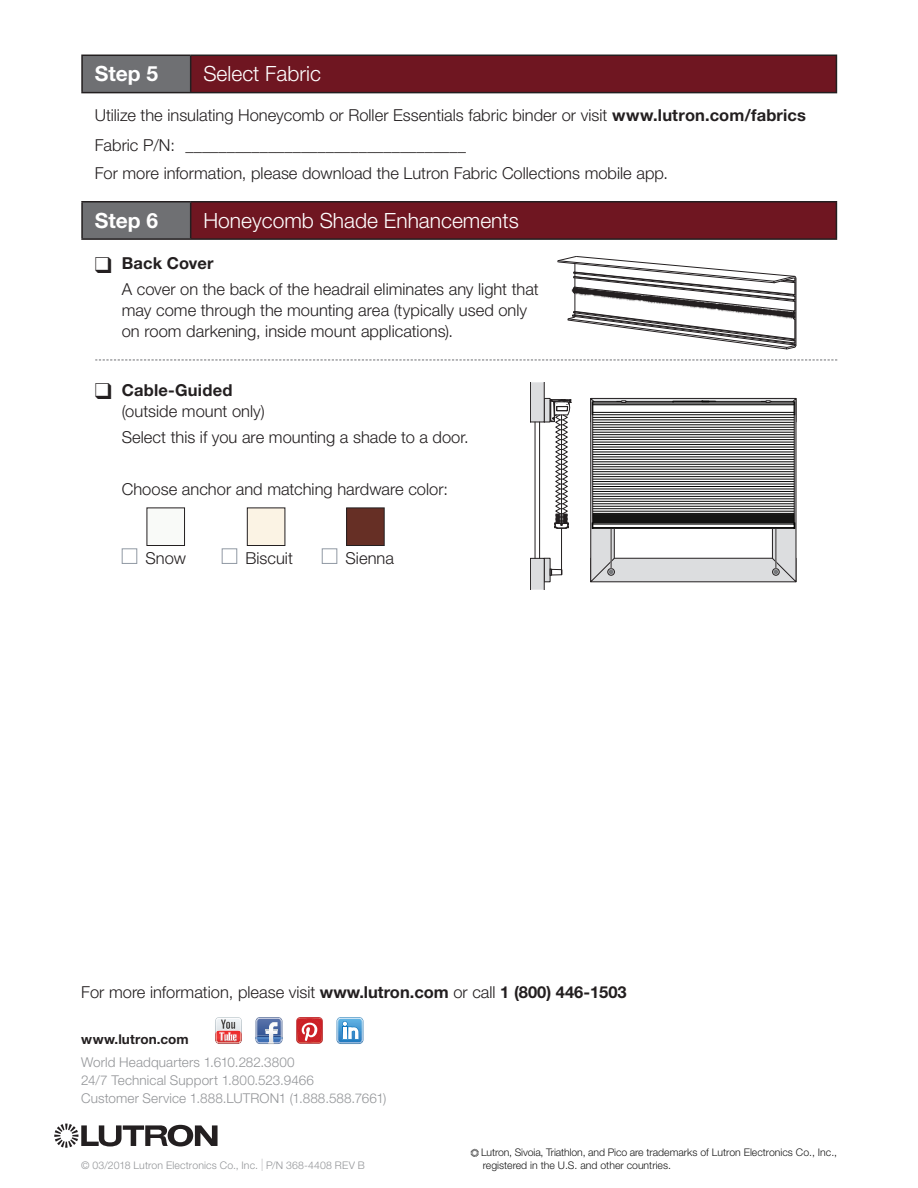
<style>
.page{position:relative;width:918px;height:1188px;background:#fff}
.page>*{position:absolute;margin:0;border:0;box-sizing:border-box;transform-origin:0 0}
.t1{font:300 21px "Helvetica Neue LT Std";color:#fff}
.t2{font:700 21px "Helvetica Neue LT Std";color:#fff}
.t3{font:300 16.5px/21px "Helvetica Neue LT Std";color:#231f20}
.t4{font:700 16.5px "Helvetica Neue LT Std";letter-spacing:.01em;color:#231f20}
.t5{font:300 13.5px/18px "Helvetica Neue LT Std";letter-spacing:.01em;color:#939598}
.t6{font:700 13.5px "Helvetica Neue LT Std";letter-spacing:.005em;color:#231f20}
.t7{font:300 10.5px/12.6px "Helvetica Neue LT Std";color:#191919}
.t8{font:300 10.5px "Helvetica Neue LT Std";letter-spacing:.015em;color:#939598}
.s1{font-weight:700}
.s2{font-weight:200;font-size:17.25px}
.s3{font-family:"IF Lutron Sunburst";font-weight:400}
</style>
<div class="page">
<div style="left:82px;top:55px;width:109px;height:38px;background:#6f7073"></div>
<div style="left:191px;top:55px;width:645px;height:38px;background:#6f1621"></div>
<hr style="left:81px;top:55px;width:110px;height:1px;background:#231f20">
<hr style="left:81px;top:56px;width:2px;height:36px;background:#231f20">
<hr style="left:191px;top:55px;width:646px;height:1px;background:#231f20">
<hr style="left:190px;top:56px;width:1px;height:36px;background:#231f20">
<hr style="left:836px;top:56px;width:1px;height:36px;background:#231f20">
<hr style="left:81px;top:92px;width:756px;height:1px;background:#231f20">
<div style="left:82px;top:202px;width:109px;height:37px;background:#6f7073"></div>
<div style="left:191px;top:202px;width:645px;height:37px;background:#6f1621"></div>
<hr style="left:81px;top:201px;width:110px;height:1px;background:#231f20">
<hr style="left:81px;top:202px;width:2px;height:36px;background:#231f20">
<hr style="left:191px;top:201px;width:646px;height:1px;background:#231f20">
<hr style="left:190px;top:202px;width:1px;height:36px;background:#231f20">
<hr style="left:836px;top:202px;width:1px;height:36px;background:#231f20">
<hr style="left:81px;top:238px;width:756px;height:2px;background:#231f20">
<div style="left:122px;top:548px;width:15px;height:16px;border:1px solid #9199a4"></div>
<div style="left:222px;top:548px;width:15px;height:16px;border:1px solid #9199a4"></div>
<div style="left:322px;top:548px;width:15px;height:16px;border:1px solid #9199a4"></div>
<div style="left:247px;top:508px;width:38px;height:38px;background:#fbf3e4"></div>
<div style="left:247px;top:508px;width:38px;height:38px;border:1px solid #231f20"></div>
<div style="left:147px;top:508px;width:38px;height:38px;background:#f9faf8"></div>
<div style="left:147px;top:508px;width:38px;height:38px;border:1px solid #231f20"></div>
<div style="left:347px;top:508px;width:37px;height:38px;background:#662f25"></div>
<div style="left:347px;top:508px;width:37px;height:38px;border:1px solid #231f20"></div>
<svg style="left:54px;top:1124px;width:164px;height:24px"></svg>
<svg style="left:296px;top:1017px;width:27px;height:27px"></svg>
<svg style="left:336px;top:1017px;width:27px;height:27px"></svg>
<svg style="left:215px;top:1017px;width:27px;height:27px"></svg>
<svg style="left:255px;top:1017px;width:28px;height:27px"></svg>
<svg style="left:558px;top:256px;width:238px;height:93px"></svg>
<div style="left:544px;top:398px;width:6px;height:24px;background:#dcdddf"></div>
<div style="left:544px;top:398px;width:6px;height:24px;border:1px solid #231f20"></div>
<div style="left:544px;top:558px;width:6px;height:24px;background:#dcdddf"></div>
<div style="left:544px;top:558px;width:6px;height:24px;border:1px solid #231f20"></div>
<svg style="left:627px;top:400px;width:134px;height:2px"></svg>
<div style="left:591px;top:398px;width:205px;height:24px;border:1px solid #231f20"></div>
<div style="left:591px;top:558px;width:205px;height:24px;background:#dcdddf"></div>
<div style="left:591px;top:558px;width:205px;height:24px;border:1px solid #231f20"></div>
<svg style="left:530px;top:382px;width:14px;height:40px"></svg>
<svg style="left:530px;top:558px;width:14px;height:32px"></svg>
<hr style="left:535px;top:422px;width:1px;height:136px;background:#231f20">
<hr style="left:539px;top:422px;width:1px;height:136px;background:#231f20">
<div style="left:551px;top:569px;width:11px;height:6px;border:1px solid #231f20"></div>
<hr style="left:561px;top:528px;width:1px;height:42px;background:#231f20">
<svg style="left:550px;top:399px;width:21px;height:130px"></svg>
<svg style="left:627px;top:411px;width:134px;height:102px"></svg>
<hr style="left:593px;top:417px;width:201px;height:1px;background:#050504">
<hr style="left:593px;top:422px;width:201px;height:1px;background:#050504">
<hr style="left:593px;top:427px;width:201px;height:1px;background:#050504">
<hr style="left:593px;top:432px;width:201px;height:1px;background:#050504">
<hr style="left:593px;top:437px;width:201px;height:1px;background:#050504">
<hr style="left:593px;top:442px;width:201px;height:1px;background:#050504">
<hr style="left:593px;top:447px;width:201px;height:1px;background:#050504">
<hr style="left:593px;top:452px;width:201px;height:1px;background:#050504">
<hr style="left:593px;top:457px;width:201px;height:1px;background:#050504">
<hr style="left:593px;top:462px;width:201px;height:1px;background:#050504">
<hr style="left:593px;top:467px;width:201px;height:1px;background:#050504">
<hr style="left:593px;top:471px;width:201px;height:1px;background:#050504">
<hr style="left:593px;top:476px;width:201px;height:1px;background:#050504">
<hr style="left:593px;top:481px;width:201px;height:1px;background:#050504">
<hr style="left:593px;top:486px;width:201px;height:1px;background:#050504">
<hr style="left:593px;top:491px;width:201px;height:1px;background:#050504">
<hr style="left:593px;top:496px;width:201px;height:1px;background:#050504">
<hr style="left:593px;top:501px;width:201px;height:1px;background:#050504">
<hr style="left:593px;top:506px;width:201px;height:1px;background:#050504">
<hr style="left:593px;top:420px;width:201px;height:1px;background:#050504">
<hr style="left:593px;top:425px;width:201px;height:1px;background:#050504">
<hr style="left:593px;top:429px;width:201px;height:1px;background:#050504">
<hr style="left:593px;top:434px;width:201px;height:1px;background:#050504">
<hr style="left:593px;top:439px;width:201px;height:1px;background:#050504">
<hr style="left:593px;top:444px;width:201px;height:1px;background:#050504">
<hr style="left:593px;top:449px;width:201px;height:1px;background:#050504">
<hr style="left:593px;top:454px;width:201px;height:1px;background:#050504">
<hr style="left:593px;top:459px;width:201px;height:1px;background:#050504">
<hr style="left:593px;top:464px;width:201px;height:1px;background:#050504">
<hr style="left:593px;top:469px;width:201px;height:1px;background:#050504">
<hr style="left:593px;top:474px;width:201px;height:1px;background:#050504">
<hr style="left:593px;top:479px;width:201px;height:1px;background:#050504">
<hr style="left:593px;top:484px;width:201px;height:1px;background:#050504">
<hr style="left:593px;top:489px;width:201px;height:1px;background:#050504">
<hr style="left:593px;top:494px;width:201px;height:1px;background:#050504">
<hr style="left:593px;top:499px;width:201px;height:1px;background:#050504">
<hr style="left:593px;top:504px;width:201px;height:1px;background:#050504">
<hr style="left:593px;top:508px;width:201px;height:1px;background:#050504">
<hr style="left:593px;top:511px;width:201px;height:1px;background:#050504">
<hr style="left:593px;top:513px;width:201px;height:1px;background:#050504">
<hr style="left:593px;top:514px;width:201px;height:1px;background:#050504">
<hr style="left:593px;top:515px;width:201px;height:1px;background:#050504">
<hr style="left:593px;top:516px;width:201px;height:1px;background:#050504">
<hr style="left:593px;top:517px;width:201px;height:1px;background:#050504">
<hr style="left:593px;top:518px;width:201px;height:1px;background:#050504">
<hr style="left:593px;top:519px;width:201px;height:1px;background:#050504">
<hr style="left:593px;top:520px;width:201px;height:1px;background:#050504">
<hr style="left:593px;top:521px;width:201px;height:1px;background:#050504">
<hr style="left:593px;top:522px;width:201px;height:1px;background:#050504">
<hr style="left:592px;top:414px;width:202px;height:1px;background:#050504">
<hr style="left:593px;top:412px;width:201px;height:1px;background:#050504">
<hr style="left:593px;top:405px;width:201px;height:1px;background:#050504">
<hr style="left:592px;top:404px;width:203px;height:1px;background:#050504">
<hr style="left:592px;top:402px;width:202px;height:1px;background:#050504">
<svg style="left:672px;top:401px;width:45px;height:2px"></svg>
<svg style="left:591px;top:398px;width:36px;height:184px"></svg>
<svg style="left:761px;top:398px;width:35px;height:184px"></svg>
<hr style="left:593px;top:524px;width:201px;height:1px;background:#050504">
<hr style="left:593px;top:527px;width:201px;height:1px;background:#050504">
<svg style="left:95px;top:360px;width:742px;height:1px"></svg>
<p class="t2" style="left:95px;top:66px;width:65px">Step 5</p>
<p class="t1" style="left:203px;top:66px;width:119px">Select Fabric</p>
<p class="t3" style="left:95px;top:101px;width:713px;line-height:30px">Utilize the insulating Honeycomb or Roller Essentials fabric binder or visit <span class="s1">www.lutron.com/fabrics<br></span>Fabric P/N: __________________________________</p>
<p class="t3" style="left:95px;top:164px;width:575px">For more information, please download the Lutron Fabric Collections mobile app.</p>
<p class="t2" style="left:95px;top:213px;width:65px">Step 6</p>
<p class="t1" style="left:203px;top:213px;width:317px">Honeycomb Shade Enhancements</p>
<p class="t4" style="left:122px;top:257px;width:93px">Back Cover</p>
<p class="t3" style="left:122px;top:280px;width:418px">A cover on the back of the headrail eliminates any light that may come through the mounting area (typically used only on room darkening, inside mount applications).</p>
<p class="t4" style="left:122px;top:384px;width:112px">Cable-Guided</p>
<p class="t3" style="left:122px;top:399px;width:349px;line-height:26.4px">(outside mount only)<br>Select this if you are mounting a shade to a door.</p>
<p class="t3" style="left:122px;top:480px;width:328px">Choose anchor and matching hardware color:</p>
<p class="t3" style="left:145px;top:549px;width:42px">Snow</p>
<p class="t3" style="left:245px;top:549px;width:49px">Biscuit</p>
<p class="t3" style="left:345px;top:549px;width:50px">Sienna</p>
<p class="t3" style="left:81px;top:983px;width:547px">For more information, please visit <span class="s1">www.lutron.com</span> or call <span class="s1">1 (800) 446-1503</span></p>
<p class="t6" style="left:81px;top:1034px;width:109px">www.lutron.com</p>
<p class="t5" style="left:81px;top:1055px;width:307px">World Headquarters 1.610.282.3800<br>24/7 Technical Support 1.800.523.9466<br>Customer Service 1.888.LUTRON1 (1.888.588.7661)</p>
<p class="t8" style="left:81px;top:1161px;width:285px">© 03/2018 Lutron Electronics Co., Inc. <span class="s2">I</span> P/N 368-4408 REV B</p>
<p class="t7" style="left:483px;top:1147px;width:356px;text-indent:-12px"><span class="s3">O</span> Lutron, Sivoia, Triathlon, and Pico are trademarks of Lutron Electronics Co., Inc., registered in the U.S. and other countries.</p>
</div>
